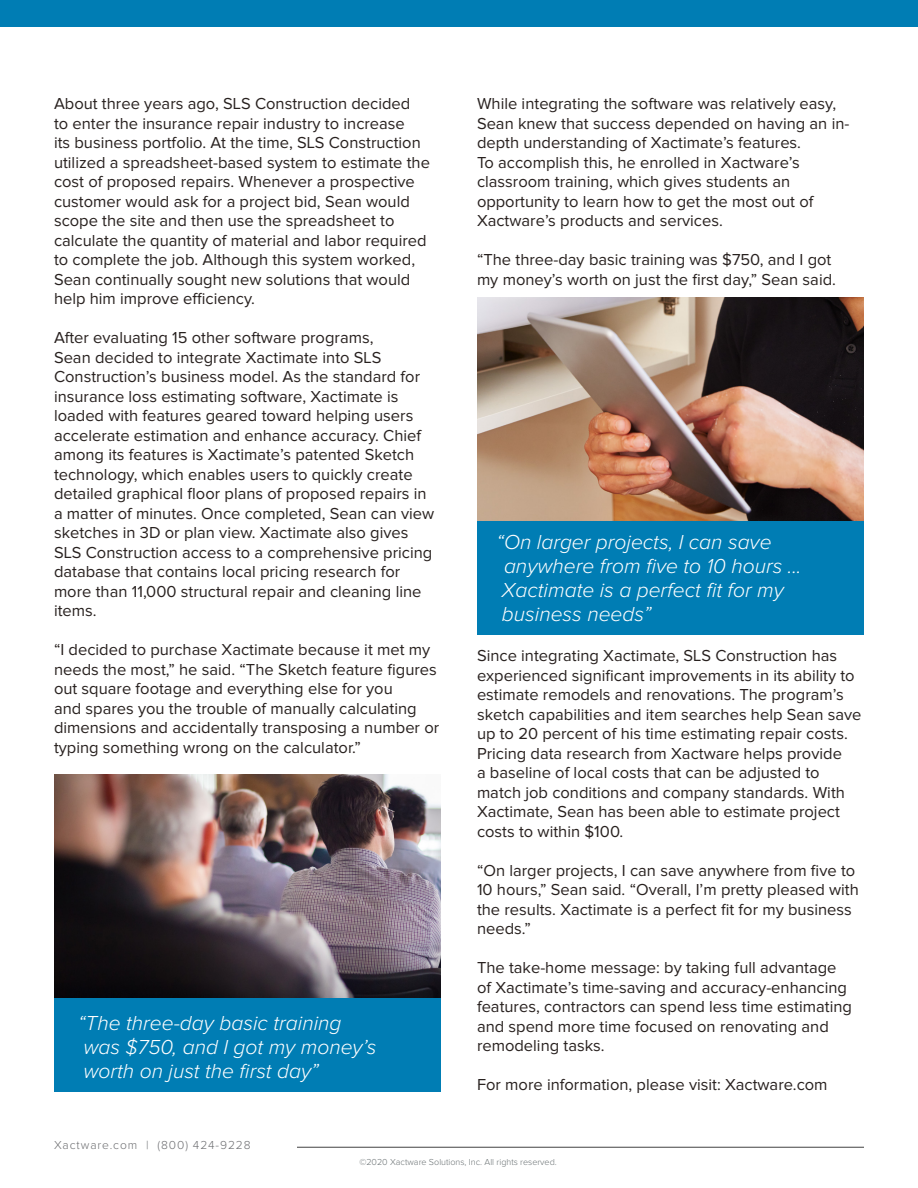
<style>
.page{position:relative;width:918px;height:1188px;background:#fff}
.page>*{position:absolute;margin:0;border:0;box-sizing:border-box;transform-origin:0 0}
.t1{font:italic 300 21px/24px "Proxima Nova";color:#fff}
.t2{font:16.5px/19.5px "Proxima Nova";color:#28211f}
.t3{font:300 12px "Proxima Nova";letter-spacing:.075em;color:#6d6e71}
.t4{font:300 9px "Proxima Nova";color:#6a7173}
</style>
<div class="page">
<div style="left:0;top:0;width:918px;height:27px;background:#007db4"></div>
<hr style="left:297px;top:1147px;width:567px;height:1px;background:#000">
<img style="left:54px;top:774px;width:387px;height:225px">
<img style="left:477px;top:297px;width:387px;height:224px">
<div style="left:54px;top:999px;width:387px;height:93px;background:#007db4"></div>
<div style="left:477px;top:521px;width:387px;height:114px;background:#007db4"></div>
<p class="t2" style="left:54px;top:94px;width:378px">About three years ago, SLS Construction decided<br>to enter the insurance repair industry to increase<br>its business portfolio. At the time, SLS Construction utilized a spreadsheet-based system to estimate the cost of proposed repairs. Whenever a prospective customer would ask for a project bid, Sean would scope the site and then use the spreadsheet to calculate the quantity of material and labor required to complete the job. Although this system worked, Sean continually sought new solutions that would help him improve efficiency.</p>
<p class="t2" style="left:54px;top:329px;width:382px">After evaluating 15 other software programs,<br>Sean decided to integrate Xactimate into SLS Construction’s business model. As the standard for insurance loss estimating software, Xactimate is loaded with features geared toward helping users accelerate estimation and enhance accuracy. Chief among its features is Xactimate’s patented Sketch technology, which enables users to quickly create detailed graphical floor plans of proposed repairs in a matter of minutes. Once completed, Sean can view sketches in 3D or plan view. Xactimate also gives SLS Construction access to a comprehensive pricing database that contains local pricing research for more than 11,000 structural repair and cleaning line items.</p>
<p class="t2" style="left:54px;top:641px;width:387px">“I decided to purchase Xactimate because it met my needs the most,” he said. “The Sketch feature figures out square footage and everything else for you<br>and spares you the trouble of manually calculating dimensions and accidentally transposing a number or typing something wrong on the calculator.”</p>
<p class="t1" style="left:78px;top:1012px;width:300px">“The three-day basic training was $750, and I got my money’s worth on just the first day”</p>
<p class="t3" style="left:54px;top:1139px;width:198px">Xactware.com | (800) 424-9228</p>
<p class="t2" style="left:477px;top:94px;width:374px">While integrating the software was relatively easy, Sean knew that success depended on having an in&shy;depth understanding of Xactimate’s features.<br>To accomplish this, he enrolled in Xactware’s classroom training, which gives students an opportunity to learn how to get the most out of Xactware’s products and services.</p>
<p class="t2" style="left:477px;top:251px;width:361px">“The three-day basic training was $750, and I got my money’s worth on just the first day,” Sean said.</p>
<p class="t1" style="left:497px;top:531px;width:307px">“On larger projects, I can save anywhere from five to 10 hours ...<br>Xactimate is a perfect fit for my business needs”</p>
<p class="t2" style="left:477px;top:646px;width:386px">Since integrating Xactimate, SLS Construction has experienced significant improvements in its ability to estimate remodels and renovations. The program’s sketch capabilities and item searches help Sean save up to 20 percent of his time estimating repair costs.<br>Pricing data research from Xactware helps provide<br>a baseline of local costs that can be adjusted to match job conditions and company standards. With Xactimate, Sean has been able to estimate project costs to within $100.</p>
<p class="t2" style="left:477px;top:861px;width:383px">“On larger projects, I can save anywhere from five to 10 hours,” Sean said. “Overall, I’m pretty pleased with the results. Xactimate is a perfect fit for my business needs.”</p>
<p class="t2" style="left:477px;top:959px;width:377px">The take-home message: by taking full advantage of Xactimate’s time-saving and accuracy-enhancing features, contractors can spend less time estimating and spend more time focused on renovating and remodeling tasks.</p>
<p class="t2" style="left:477px;top:1076px;width:352px">For more information, please visit: Xactware.com</p>
<p class="t4" style="left:359px;top:1158px;width:199px">©2020 Xactware Solutions, Inc. All rights reserved.</p>
</div>
